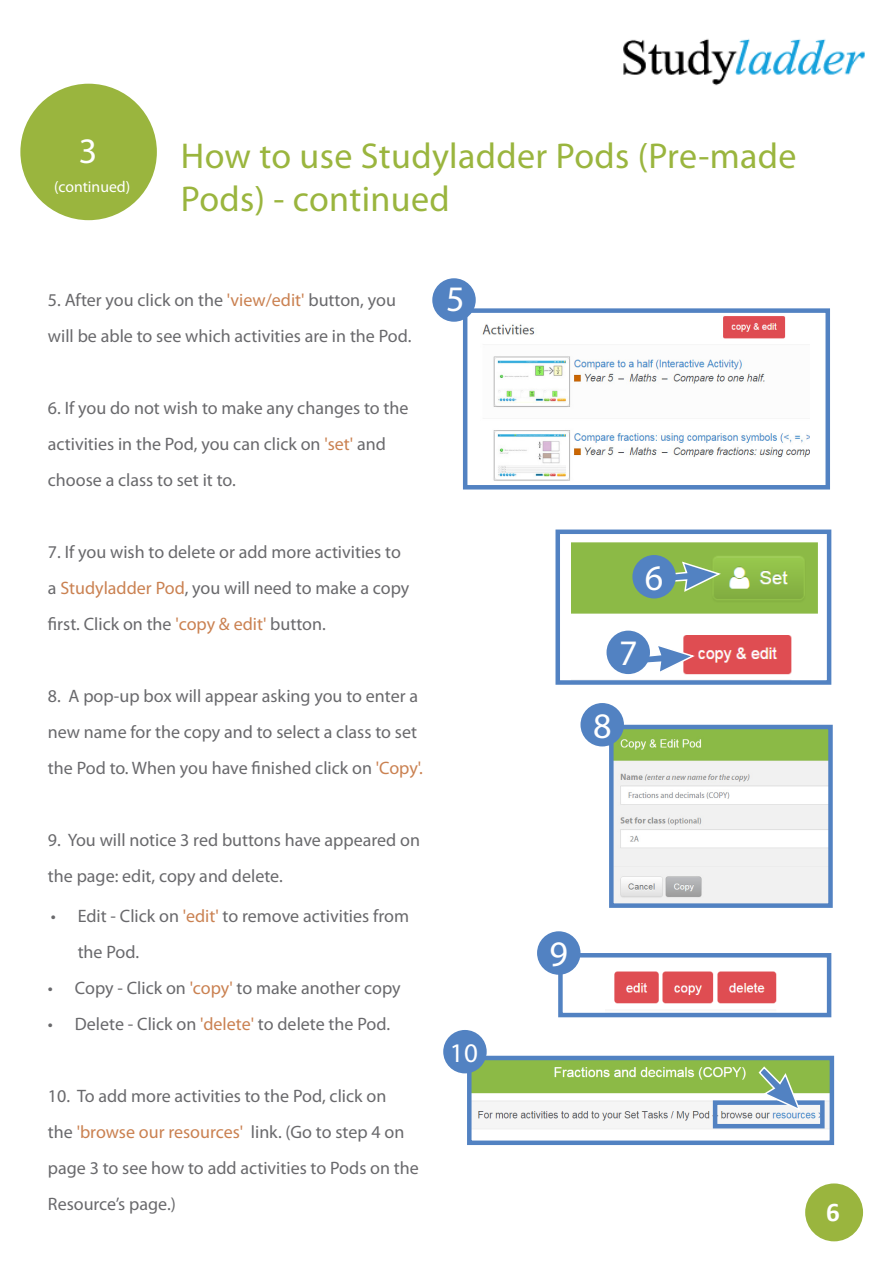
<style>
.page{position:relative;width:893px;height:1263px;background:#fff}
.page>*{position:absolute;margin:0;border:0;box-sizing:border-box;transform-origin:0 0}
.t1{font:36px/43.2px "Myriad Pro";letter-spacing:.01em;color:#9ab53e}
.t2{font:36px "Myriad Pro";color:#fff}
.t3{font:27px "Myriad Pro";color:#fff}
.t4{font:700 27px "Calibri";color:#fff}
.t5{font:18px/36px "Myriad Pro";color:#69696c}
.t6{font:15.75px "Myriad Pro";color:#fff}
.s1{color:#ca8151}
</style>
<div class="page">
<div style="left:805px;top:1183px;width:58px;height:58px;background:#9ab53e;border-radius:50%"></div>
<img style="left:482px;top:316px;width:327px;height:165px">
<div style="left:463px;top:308px;width:367px;height:181px;border:4px solid #5282c2"></div>
<div style="left:20px;top:84px;width:137px;height:136px;background:#9ab53e;border-radius:50%"></div>
<div style="left:432px;top:278px;width:44px;height:44px;background:#5282c2;border-radius:50%"></div>
<img style="left:623px;top:38px;width:242px;height:48px">
<img style="left:571px;top:542px;width:247px;height:133px">
<div style="left:555px;top:529px;width:276px;height:156px;border:4px solid #5282c2"></div>
<svg style="left:669px;top:560px;width:52px;height:33px;background:#88b27d"></svg>
<img style="left:614px;top:730px;width:214px;height:173px">
<div style="left:609px;top:725px;width:224px;height:183px;border:4px solid #5282c2"></div>
<img style="left:614px;top:971px;width:163px;height:33px">
<div style="left:558px;top:953px;width:273px;height:64px;border:4px solid #5282c2"></div>
<div style="left:580px;top:703px;width:44px;height:43px;background:#5282c2;border-radius:50%"></div>
<div style="left:537px;top:931px;width:43px;height:44px;background:#5282c2;border-radius:50%"></div>
<div style="left:632px;top:555px;width:44px;height:43px;background:#5282c2;border-radius:50%"></div>
<svg style="left:636px;top:643px;width:59px;height:32px"></svg>
<div style="left:606px;top:631px;width:44px;height:43px;background:#5282c2;border-radius:50%"></div>
<img style="left:472px;top:1061px;width:357px;height:68px">
<div style="left:467px;top:1056px;width:367px;height:89px;border:4px solid #5282c2"></div>
<div style="left:713px;top:1100px;width:112px;height:28px;border:4px solid #5282c2"></div>
<svg style="left:757px;top:1065px;width:44px;height:46px"></svg>
<div style="left:443px;top:1030px;width:44px;height:43px;background:#5282c2;border-radius:50%"></div>
<p class="t2" style="left:79px;top:129px;width:20px">3</p>
<p class="t6" style="left:54px;top:177px;width:78px">(continued)</p>
<p class="t1" style="left:181px;top:134px;width:617px">How to use Studyladder Pods (Pre-made<br>Pods) - continued</p>
<p class="t5" style="left:48px;top:282px;width:350px">5. After you click on the <span class="s1">'view/edit'</span> button, you</p>
<p class="t5" style="left:48px;top:318px;width:365px">will be able to see which activities are in the Pod.</p>
<p class="t5" style="left:48px;top:390px;width:362px">6. If you do not wish to make any changes to the activities in the Pod, you can click on <span class="s1">'set'</span> and choose a class to set it to.</p>
<p class="t5" style="left:48px;top:534px;width:363px">7. If you wish to delete or add more activities to a <span class="s1">Studyladder Pod</span>, you will need to make a copy first. Click on the <span class="s1">'copy &amp; edit'</span> button.</p>
<p class="t5" style="left:48px;top:678px;width:377px">8. A pop-up box will appear asking you to enter a new name for the copy and to select a class to set the Pod to. When you have finished click on <span class="s1">'Copy'.</span></p>
<p class="t5" style="left:48px;top:822px;width:374px">9. You will notice 3 red buttons have appeared on the page: edit, copy and delete.</p>
<p class="t5" style="left:78px;top:898px;width:333px;text-indent:-27px">• Edit - Click on <span class="s1">'edit'</span> to remove activities from the Pod.</p>
<p class="t5" style="left:48px;top:970px;width:354px">• Copy - Click on <span class="s1">'copy'</span> to make another copy</p>
<p class="t5" style="left:48px;top:1006px;width:344px">• Delete - Click on <span class="s1">'delete'</span> to delete the Pod.</p>
<p class="t5" style="left:48px;top:1078px;width:372px">10. To add more activities to the Pod, click on<br>the <span class="s1">'browse our resources'</span> link. (Go to step 4 on page 3 to see how to add activities to Pods on the Resource’s page.)</p>
<p class="t2" style="left:446px;top:277px;width:20px">5</p>
<p class="t3" style="left:450px;top:1036px;width:29px">10</p>
<p class="t2" style="left:645px;top:555px;width:20px">6</p>
<p class="t2" style="left:619px;top:631px;width:20px">7</p>
<p class="t2" style="left:593px;top:703px;width:20px">8</p>
<p class="t2" style="left:550px;top:932px;width:20px">9</p>
<p class="t4" style="left:826px;top:1194px;width:15px">6</p>
</div>
